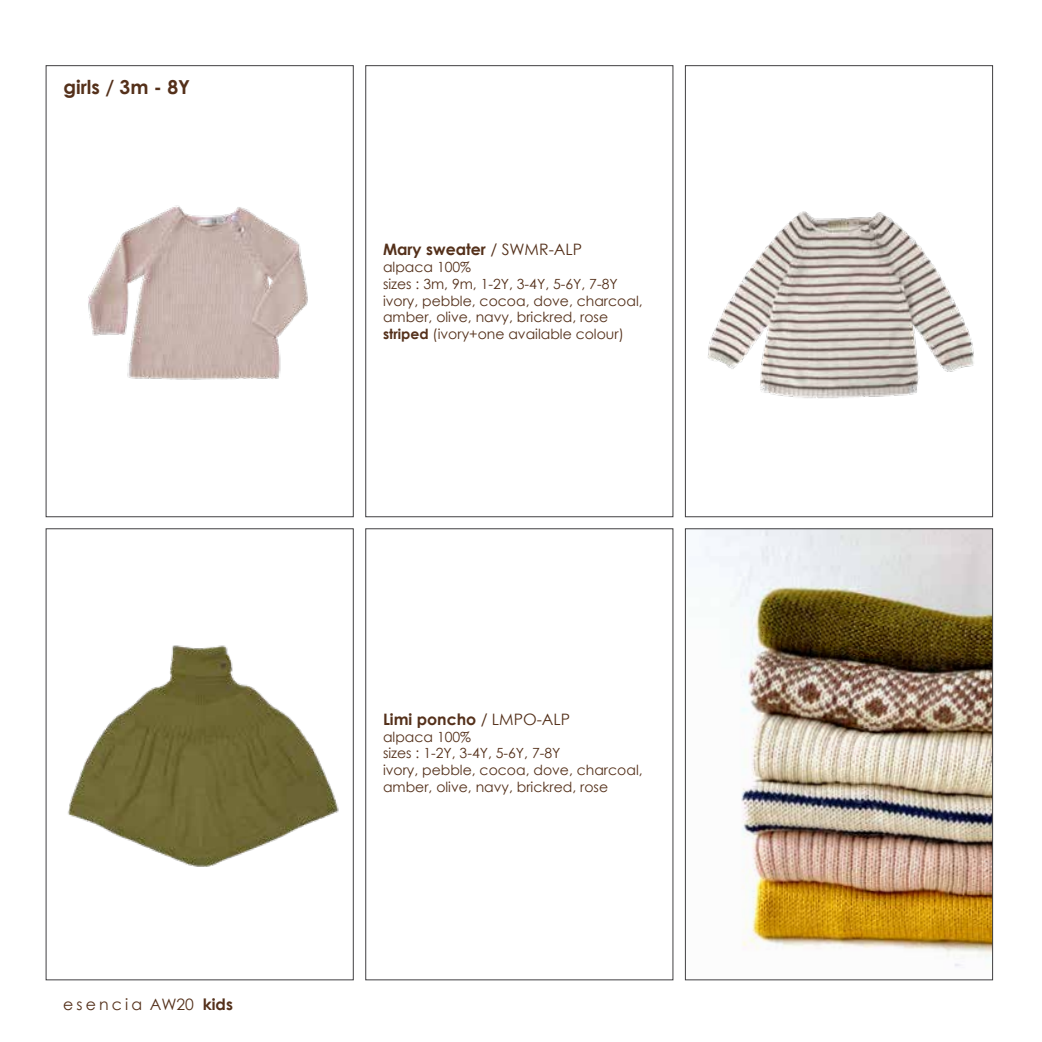
<style>
.page{position:relative;width:1042px;height:1042px;background:#fff}
.page>*{position:absolute;margin:0;border:0;box-sizing:border-box;transform-origin:0 0}
.t1{font:700 19.25px "Century Gothic";color:#54301a}
.t2{font:700 15.75px "Century Gothic";color:#54301a}
.t3{font:15.75px "Century Gothic";letter-spacing:.2em;color:#54301a}
.t4{font:14px/16.8px "Century Gothic";color:#54301a}
.s1{font-weight:700}
.s2{font-weight:400}
</style>
<div class="page">
<div style="left:365px;top:65px;width:308px;height:452px;border:1px solid #414042"></div>
<img style="left:88px;top:205px;width:220px;height:175px">
<div style="left:46px;top:65px;width:307px;height:452px;border:1px solid #414042"></div>
<div style="left:365px;top:528px;width:308px;height:452px;border:1px solid #414042"></div>
<img style="left:708px;top:211px;width:266px;height:188px">
<div style="left:685px;top:65px;width:308px;height:452px;border:1px solid #414042"></div>
<img style="left:68px;top:645px;width:271px;height:222px">
<img style="left:704px;top:530px;width:287px;height:437px">
<div style="left:685px;top:528px;width:308px;height:452px;border:1px solid #414042"></div>
<h1 class="t1" style="left:63px;top:75px;width:128px">girls / 3m - 8Y</h1>
<p class="t3" style="left:63px;top:995px;width:171px">esencia AW20 <span class="s1">kids</span></p>
<p class="t2" style="left:383px;top:239px;width:201px">Mary sweater <span class="s2">/ SWMR-ALP</span></p>
<p class="t4" style="left:383px;top:258px;width:261px">alpaca 100%<br>sizes : 3m, 9m, 1-2Y, 3-4Y, 5-6Y, 7-8Y ivory, pebble, cocoa, dove, charcoal, amber, olive, navy, brickred, rose <span class="s1">striped</span> (ivory+one available colour)</p>
<p class="t2" style="left:383px;top:709px;width:189px">Limi poncho <span class="s2">/ LMPO-ALP</span></p>
<p class="t4" style="left:383px;top:728px;width:261px">alpaca 100%<br>sizes : 1-2Y, 3-4Y, 5-6Y, 7-8Y<br>ivory, pebble, cocoa, dove, charcoal, amber, olive, navy, brickred, rose</p>
</div>
